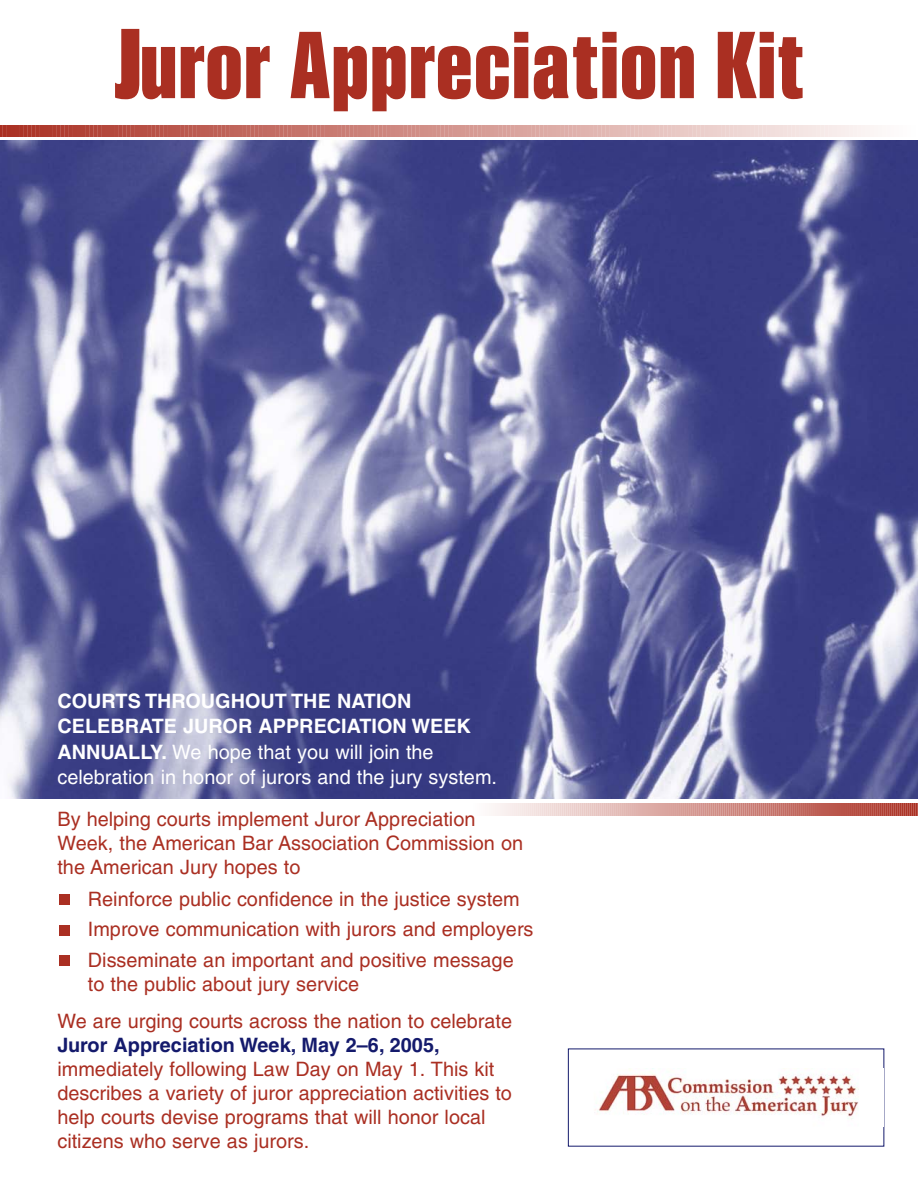
<style>
.page{position:relative;width:918px;height:1188px;background:#fff}
.page>*{position:absolute;margin:0;border:0;box-sizing:border-box;transform-origin:0 0}
.t1{font:700 97.5px "Smart Sans";letter-spacing:.02em;color:#aa2f22}
.t2{font:19.8px/24px "Helvetica";color:#aa2f22}
.t3{font:19.8px/25.5px "Helvetica";color:#fff}
.t4{font:700 19.8px "Helvetica";color:#141a6c}
.s1{font-weight:700}
</style>
<div class="page">
<svg style="left:493px;top:803px;width:425px;height:12px;background:#d49891"></svg>
<img style="left:0;top:141px;width:918px;height:657px">
<div style="left:59px;top:955px;width:11px;height:11px;background:#aa2f22"></div>
<div style="left:59px;top:925px;width:11px;height:10px;background:#aa2f22"></div>
<div style="left:59px;top:894px;width:11px;height:11px;background:#aa2f22"></div>
<svg style="left:0;top:126px;width:874px;height:10px;background:#d3948d"></svg>
<img style="left:595px;top:1069px;width:264px;height:50px">
<h1 class="t1" style="left:116px;top:32px;width:689px">Juror Appreciation Kit</h1>
<p class="t3" style="left:57px;top:690px;width:441px"><span class="s1">COURTS THROUGHOUT THE NATION CELEBRATE JUROR APPRECIATION WEEK ANNUALLY.</span> We hope that you will join the celebration in honor of jurors and the jury system.</p>
<p class="t2" style="left:57px;top:808px;width:467px">By helping courts implement Juror Appreciation<br>Week, the American Bar Association Commission on the American Jury hopes to</p>
<p class="t2" style="left:88px;top:885px;width:447px;line-height:30.5px">Reinforce public confidence in the justice system<br>Improve communication with jurors and employers<br>Disseminate an important and positive message</p>
<p class="t2" style="left:57px;top:967px;width:456px;line-height:36.9px;text-indent:30px">to the public about jury service<br>We are urging courts across the nation to celebrate</p>
<p class="t4" style="left:57px;top:1037px;width:384px">Juror Appreciation Week, May 2–6, 2005,</p>
<p class="t2" style="left:57px;top:1058px;width:456px">immediately following Law Day on May 1. This kit describes a variety of juror appreciation activities to help courts devise programs that will honor local citizens who serve as jurors.</p>
</div>
